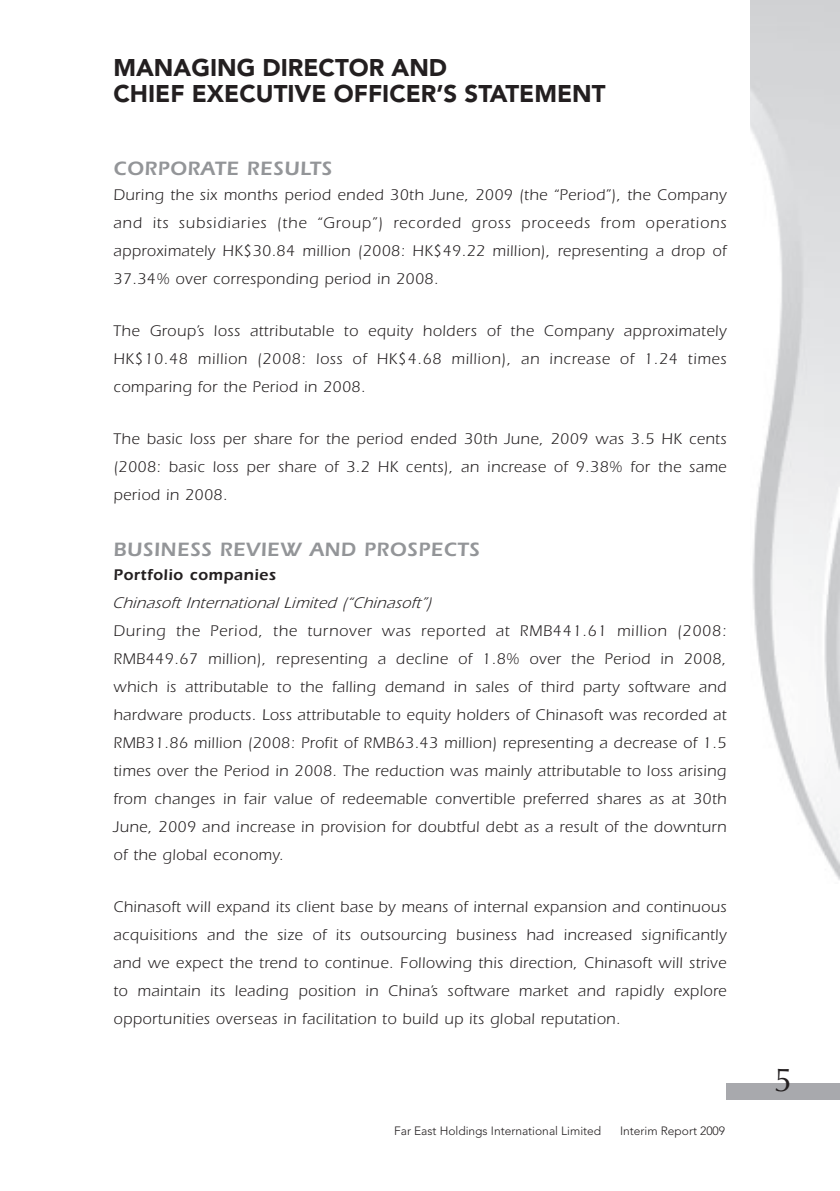
<style>
.page{position:relative;width:840px;height:1191px;background:#fff}
.page>*{position:absolute;margin:0;border:0;box-sizing:border-box;transform-origin:0 0}
.t1{font:33px "Optima LT Std";color:#231f20}
.t2{font:900 24px/26px "Avenir LT Std";color:#231f20}
.t3{font:600 20px "ITC Eras Std";letter-spacing:.03em;color:#939598}
.t4{font:16px/28px "ITC Eras Std";letter-spacing:.03em;color:#231f20;text-align:justify}
.t5{font:italic 16px "ITC Eras Std";color:#231f20}
.t6{font:600 16px "ITC Eras Std";letter-spacing:.03em;color:#231f20}
.t7{font:300 12px "Avenir LT Std";color:#231f20}
</style>
<div class="page">
<div style="left:726px;top:1083px;width:113px;height:17px;background:#a8a9ad"></div>
<img style="left:750px;top:0;width:89px;height:880px">
<h2 class="t2" style="left:113px;top:55px;width:493px">MANAGING DIRECTOR AND<br>CHIEF EXECUTIVE OFFICER’S STATEMENT</h2>
<p class="t3" style="left:113px;top:161px;width:220px">CORPORATE RESULTS</p>
<p class="t4" style="left:113px;top:182px;width:614px">During the six months period ended 30th June, 2009 (the “Period”), the Company and its subsidiaries (the “Group”) recorded gross proceeds from operations approximately HK$30.84 million (2008: HK$49.22 million), representing a drop of 37.34% over corresponding period in 2008.</p>
<p class="t4" style="left:113px;top:318px;width:614px">The Group’s loss attributable to equity holders of the Company approximately HK$10.48 million (2008: loss of HK$4.68 million), an increase of 1.24 times comparing for the Period in 2008.</p>
<p class="t4" style="left:113px;top:426px;width:614px">The basic loss per share for the period ended 30th June, 2009 was 3.5 HK cents (2008: basic loss per share of 3.2 HK cents), an increase of 9.38% for the same period in 2008.</p>
<p class="t3" style="left:113px;top:541px;width:367px">BUSINESS REVIEW AND PROSPECTS</p>
<p class="t6" style="left:113px;top:569px;width:164px">Portfolio companies</p>
<p class="t5" style="left:112px;top:597px;width:324px">Chinasoft International Limited (“Chinasoft”)</p>
<p class="t4" style="left:113px;top:618px;width:614px">During the Period, the turnover was reported at RMB441.61 million (2008:<br>RMB449.67 million), representing a decline of 1.8% over the Period in 2008, which is attributable to the falling demand in sales of third party software and hardware products. Loss attributable to equity holders of Chinasoft was recorded at RMB31.86 million (2008: Profit of RMB63.43 million) representing a decrease of 1.5 times over the Period in 2008. The reduction was mainly attributable to loss arising from changes in fair value of redeemable convertible preferred shares as at 30th June, 2009 and increase in provision for doubtful debt as a result of the downturn of the global economy.</p>
<p class="t4" style="left:113px;top:894px;width:614px">Chinasoft will expand its client base by means of internal expansion and continuous acquisitions and the size of its outsourcing business had increased significantly and we expect the trend to continue. Following this direction, Chinasoft will strive to maintain its leading position in China’s software market and rapidly explore opportunities overseas in facilitation to build up its global reputation.</p>
<p class="t7" style="left:394px;top:1123px;width:208px">Far East Holdings International Limited</p>
<p class="t7" style="left:619px;top:1123px;width:106px">Interim Report 2009</p>
<h1 class="t1" style="left:773px;top:1067px;width:20px">5</h1>
</div>
